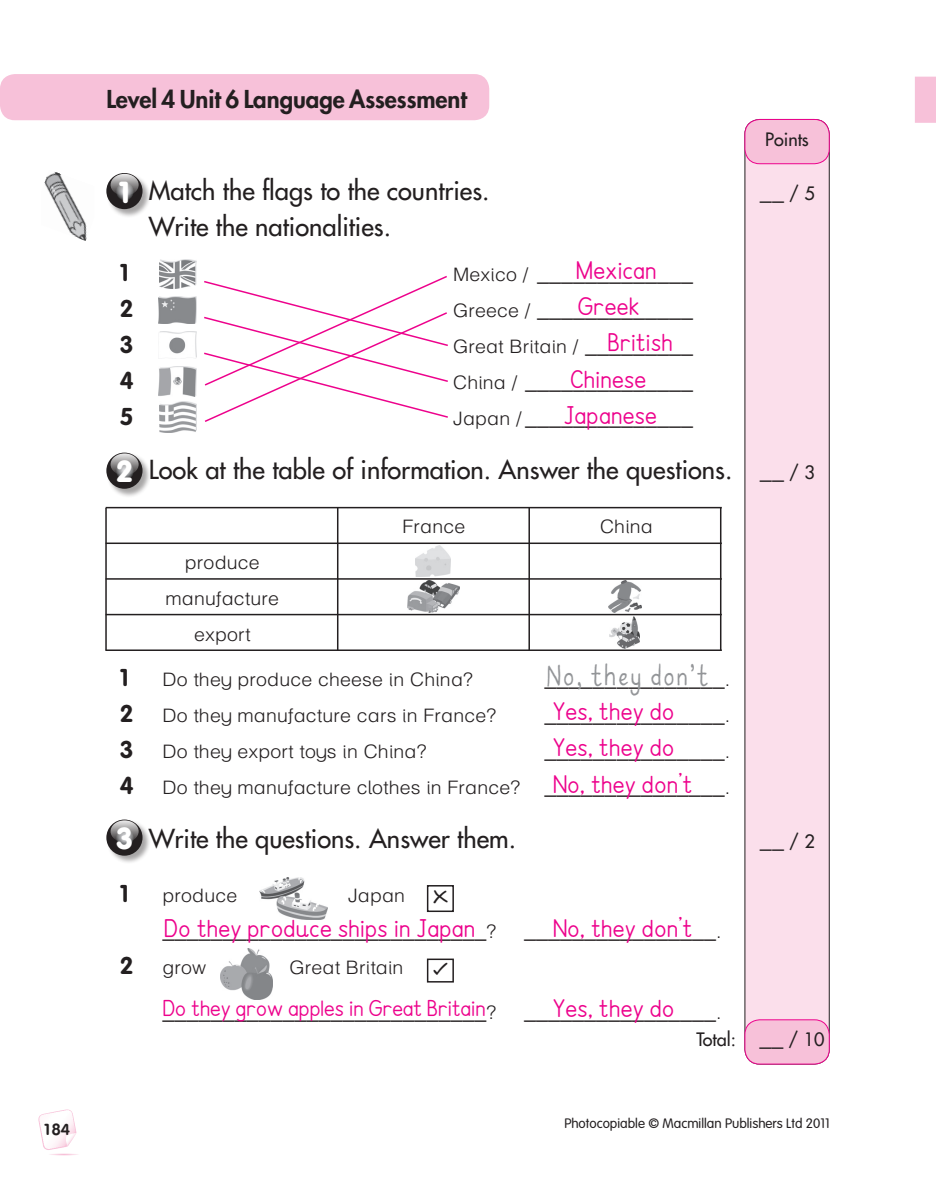
<style>
.page{position:relative;width:936px;height:1191px;background:#fff}
.page>*{position:absolute;margin:0;border:0;box-sizing:border-box;transform-origin:0 0}
.A___Activity_-_full{font:500 43.5px "DKD Infanttext";letter-spacing:.05em;color:#939598;scale:.8 1}
.T___Trace_-_37pt__a{font:30px "MM Int Infant";letter-spacing:.01em;color:#ed028c}
.R___Number{font:900 30px "VAG Rounded Std";color:#fff}
.T___Trace_-_37pt__a-2{font:27px "MM Int Infant";color:#ed028c}
.R___Rubric{font:500 25.5px "Futura Std";color:#231f20}
.A___Activity_-_full-2{font:300 24px "Mac Helv Infant";color:#231f20}
.P___prelim_B_Head{font:800 24px "Futura Std";letter-spacing:-.005em;color:#231f20}
.R___Rubric-2{font:300 24px "Mac Helv Infant";color:#231f20}
.A___Activity_-_full-3{font:700 24px "VAG Rounded Std";color:#231f20}
.t1{font:24px "PSL Omyim Pro";color:#231f20}
.A___Activity{font:19.5px "MM Int Infant";color:#231f20}
.A___Activity_-_full-4{font:300 18.6px "Mac Helv Infant";letter-spacing:.01em;color:#231f20;scale:1.05 1}
.t2{font:500 18px "Futura Std";letter-spacing:-.005em;color:#231f20}
.t3{font:300 13.5px "VAG Rounded Std";color:#231f20}
.s1{font-family:"Futura Std";font-weight:500;font-size:18px}
.s2{font-size:18.6px}
.s3{font-size:24px}
.s4{font-family:"Mac Helv Infant";font-weight:300;font-size:24px}
.s5{font-size:18px}
.s6{font-family:"VAG Rounded Std";font-weight:700;font-size:24px}
</style>
<div class="page">
<div style="left:744px;top:119px;width:85px;height:945px;background:#fbdfeb;border-radius:15px"></div>
<div style="left:744px;top:119px;width:85px;height:945px;border:1px solid #231f20;border-radius:15px"></div>
<div style="left:744px;top:119px;width:85px;height:45px;background:#f7c1d9;border-radius:15px"></div>
<div style="left:744px;top:119px;width:85px;height:45px;border:1px solid #ed028c;border-radius:15px"></div>
<div style="left:744px;top:1019px;width:85px;height:45px;background:#f7c1d9;border-radius:15px"></div>
<div style="left:744px;top:1019px;width:85px;height:45px;border:1px solid #ed028c;border-radius:15px"></div>
<div style="left:0;top:74px;width:489px;height:46px;background:#f7c1d9;border-radius:15px"></div>
<img style="left:38px;top:1109px;width:40px;height:46px">
<svg style="left:915px;top:77px;width:20px;height:46px"></svg>
<img style="left:44px;top:172px;width:43px;height:69px">
<img style="left:159px;top:259px;width:37px;height:30px">
<img style="left:158px;top:296px;width:39px;height:28px">
<img style="left:159px;top:331px;width:38px;height:27px">
<img style="left:159px;top:367px;width:37px;height:29px">
<img style="left:159px;top:401px;width:37px;height:31px">
<img style="left:609px;top:616px;width:30px;height:32px">
<img style="left:608px;top:580px;width:33px;height:32px">
<img style="left:407px;top:581px;width:53px;height:31px">
<img style="left:415px;top:545px;width:35px;height:32px">
<hr style="left:106px;top:507px;width:615px;height:1px;background:#231f20">
<hr style="left:106px;top:542px;width:615px;height:2px;background:#231f20">
<hr style="left:106px;top:649px;width:615px;height:2px;background:#231f20">
<hr style="left:106px;top:614px;width:615px;height:1px;background:#231f20">
<hr style="left:106px;top:578px;width:615px;height:1px;background:#231f20">
<hr style="left:105px;top:508px;width:2px;height:142px;background:#231f20">
<hr style="left:337px;top:508px;width:1px;height:142px;background:#231f20">
<hr style="left:528px;top:508px;width:2px;height:142px;background:#231f20">
<hr style="left:720px;top:508px;width:1px;height:142px;background:#231f20">
<img style="left:259px;top:878px;width:69px;height:41px">
<img style="left:220px;top:948px;width:52px;height:52px">
<div style="left:427px;top:885px;width:27px;height:27px;border:2px solid #231f20"></div>
<div style="left:427px;top:958px;width:27px;height:24px;border:2px solid #231f20"></div>
<div style="left:106px;top:173px;width:45px;height:45px;background:#231f20;opacity:.4"></div>
<svg style="left:106px;top:173px;width:36px;height:36px"></svg>
<svg style="left:110px;top:174px;width:29px;height:22px"></svg>
<div style="left:106px;top:452px;width:45px;height:46px;background:#231f20;opacity:.4"></div>
<svg style="left:106px;top:452px;width:36px;height:37px"></svg>
<svg style="left:110px;top:453px;width:29px;height:22px"></svg>
<div style="left:106px;top:819px;width:45px;height:45px;background:#231f20;opacity:.4"></div>
<svg style="left:106px;top:819px;width:36px;height:36px"></svg>
<svg style="left:110px;top:820px;width:29px;height:22px"></svg>
<svg style="left:204px;top:275px;width:244px;height:147px"></svg>
<p class="t1" style="left:43px;top:1116px;width:28px">184</p>
<p class="P___prelim_B_Head" style="left:106px;top:84px;width:362px">Level 4 Unit 6 Language Assessment</p>
<p class="t2" style="left:765px;top:128px;width:45px">Points</p>
<p class="R___Number" style="left:120px;top:174px;width:11px">1</p>
<p class="R___Rubric" style="left:149px;top:175px;width:342px">Match the flags to the countries.</p>
<p class="R___Rubric-2" style="left:760px;top:177px;width:56px">__ <span class="s1">/ 5</span></p>
<p class="R___Rubric" style="left:149px;top:211px;width:244px">Write the nationalities.</p>
<p class="T___Trace_-_37pt__a" style="left:576px;top:257px;width:82px">Mexican</p>
<p class="T___Trace_-_37pt__a" style="left:577px;top:293px;width:63px">Greek</p>
<p class="T___Trace_-_37pt__a" style="left:607px;top:329px;width:66px">British</p>
<p class="T___Trace_-_37pt__a" style="left:570px;top:366px;width:77px">Chinese</p>
<p class="T___Trace_-_37pt__a" style="left:564px;top:402px;width:94px">Japanese</p>
<p class="A___Activity_-_full-3" style="left:120px;top:259px;width:10px">1</p>
<p class="A___Activity_-_full-2" style="left:453px;top:258px;width:241px"><span class="s2">Mexico /</span> _____________</p>
<p class="A___Activity_-_full-3" style="left:120px;top:295px;width:15px">2</p>
<p class="A___Activity_-_full-2" style="left:453px;top:294px;width:242px"><span class="s2">Greece /</span> _____________</p>
<p class="A___Activity_-_full-3" style="left:120px;top:331px;width:15px">3</p>
<p class="A___Activity_-_full-4" style="left:453px;top:335px;width:230px">Great Britain / <span class="s3">_________</span></p>
<p class="A___Activity_-_full-3" style="left:120px;top:367px;width:15px">4</p>
<p class="A___Activity_-_full-2" style="left:453px;top:366px;width:242px"><span class="s2">China /</span> ______________</p>
<p class="A___Activity_-_full-3" style="left:120px;top:403px;width:15px">5</p>
<p class="A___Activity_-_full-2" style="left:453px;top:402px;width:242px"><span class="s2">Japan /</span> ______________</p>
<p class="R___Number" style="left:117px;top:454px;width:16px">2</p>
<p class="R___Rubric" style="left:149px;top:454px;width:667px">Look at the table of information. Answer the questions. <span class="s4">__</span> <span class="s5">/ 3</span></p>
<p class="A___Activity_-_full-4" style="left:185px;top:551px;width:73px">produce</p>
<p class="A___Activity_-_full-4" style="left:165px;top:587px;width:110px">manufacture</p>
<p class="A___Activity_-_full-4" style="left:194px;top:623px;width:55px">export</p>
<p class="A___Activity_-_full-4" style="left:402px;top:515px;width:61px">France</p>
<p class="A___Activity_-_full-4" style="left:600px;top:515px;width:52px">China</p>
<p class="A___Activity_-_full-3" style="left:120px;top:664px;width:10px">1</p>
<p class="A___Activity_-_full-4" style="left:162px;top:668px;width:297px">Do they produce cheese in China?</p>
<p class="A___Activity_-_full" style="left:546px;top:657px;width:204px">No, they don’t</p>
<p class="A___Activity_-_full-2" style="left:544px;top:663px;width:187px">_______________<span class="s2">.</span></p>
<p class="T___Trace_-_37pt__a" style="left:553px;top:698px;width:123px">Yes, they do</p>
<p class="T___Trace_-_37pt__a" style="left:553px;top:735px;width:123px">Yes, they do</p>
<p class="A___Activity_-_full-4" style="left:120px;top:704px;width:360px"><span class="s6">2</span> Do they manufacture cars in France?</p>
<p class="A___Activity_-_full-2" style="left:544px;top:699px;width:187px">_______________<span class="s2">.</span></p>
<p class="A___Activity_-_full-4" style="left:120px;top:740px;width:293px"><span class="s6">3</span> Do they export toys in China?</p>
<p class="A___Activity_-_full-2" style="left:544px;top:735px;width:187px">_______________<span class="s2">.</span></p>
<p class="A___Activity_-_full-4" style="left:120px;top:776px;width:582px"><span class="s6">4</span> Do they manufacture clothes in France? <span class="s3">_______________</span>.</p>
<p class="T___Trace_-_37pt__a" style="left:553px;top:771px;width:141px">No, they don’t</p>
<p class="R___Number" style="left:117px;top:820px;width:17px">3</p>
<p class="R___Rubric" style="left:149px;top:823px;width:368px">Write the questions. Answer them.</p>
<p class="R___Rubric-2" style="left:760px;top:825px;width:56px">__ <span class="s1">/ 2</span></p>
<p class="A___Activity_-_full-3" style="left:120px;top:880px;width:10px">1</p>
<p class="A___Activity_-_full-4" style="left:162px;top:884px;width:73px">produce</p>
<p class="A___Activity_-_full-4" style="left:348px;top:884px;width:56px">Japan</p>
<p class="A___Activity_-_full-2" style="left:162px;top:915px;width:560px">___________________________<span class="s2">?</span> ________________<span class="s2">.</span></p>
<p class="A___Activity_-_full-4" style="left:120px;top:956px;width:84px"><span class="s6">2</span> grow</p>
<p class="A___Activity_-_full-4" style="left:289px;top:956px;width:110px">Great Britain</p>
<p class="A___Activity_-_full-2" style="left:162px;top:996px;width:560px">___________________________<span class="s2">?</span> ________________<span class="s2">.</span></p>
<p class="A___Activity" style="left:432px;top:888px;width:17px">≈</p>
<p class="T___Trace_-_37pt__a" style="left:164px;top:915px;width:312px">Do they produce ships in Japan</p>
<p class="T___Trace_-_37pt__a" style="left:553px;top:916px;width:141px">No, they don’t</p>
<p class="A___Activity" style="left:433px;top:960px;width:15px">√</p>
<p class="T___Trace_-_37pt__a" style="left:553px;top:995px;width:123px">Yes, they do</p>
<p class="T___Trace_-_37pt__a-2" style="left:163px;top:996px;width:324px">Do they grow apples in Great Britain</p>
<p class="t2" style="left:696px;top:1028px;width:130px">Total: <span class="s4">__</span> / 10</p>
<p class="t3" style="left:564px;top:1116px;width:267px">Photocopiable © Macmillan Publishers Ltd 2011</p>
</div>
